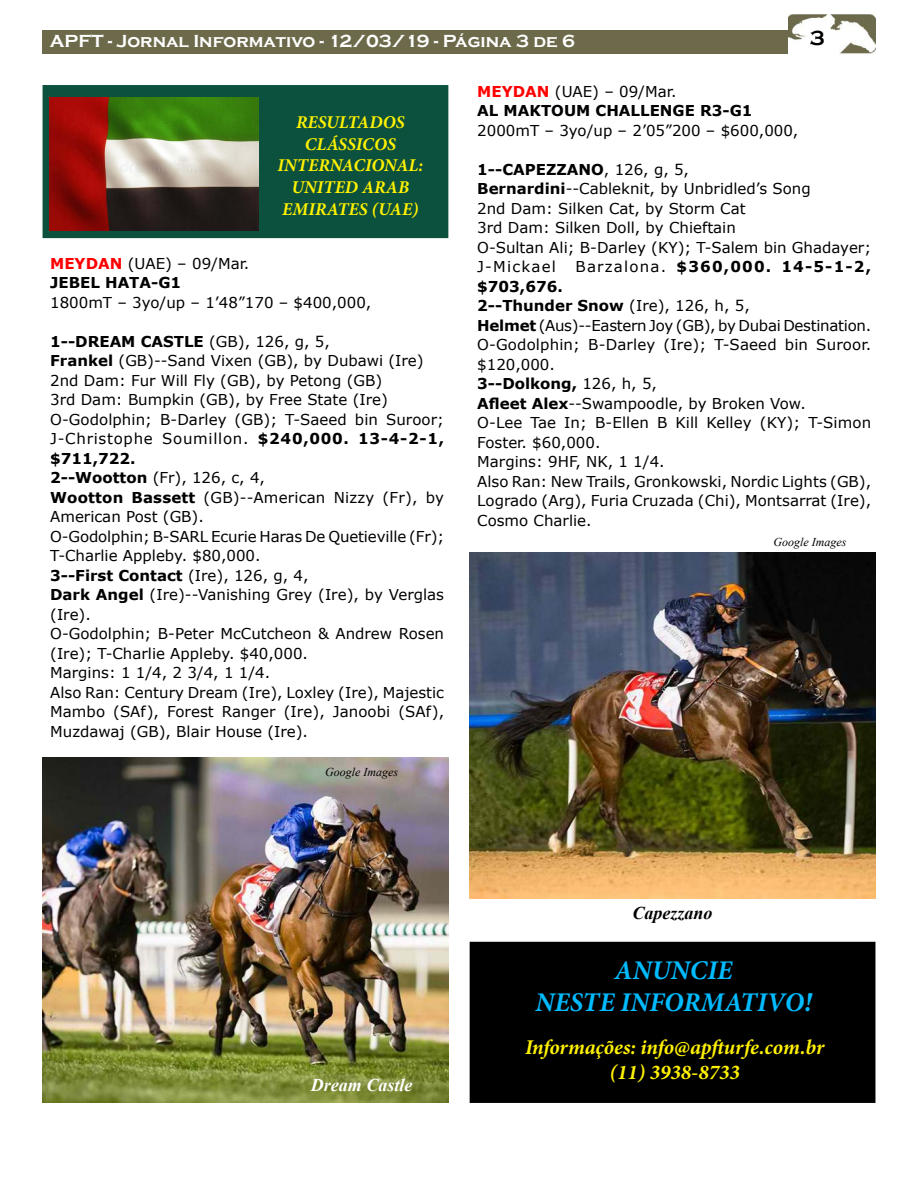
<style>
.page{position:relative;width:918px;height:1188px;background:#fff}
.page>*{position:absolute;margin:0;border:0;box-sizing:border-box;transform-origin:0 0}
.t1{font:italic 700 27px/32.4px "Minion Pro";color:#0bf;text-align:center}
.t2{font:italic 700 21px/25.2px "Minion Pro";letter-spacing:-.005em;color:#fff200;text-align:center}
.t3{font:700 21px "Copperplate Gothic";color:#000}
.t4{font:italic 700 18px/21.6px "Minion Pro";color:#fff200;text-align:center}
.t5{font:700 18px "Copperplate Gothic";color:#fff}
.t6{font:italic 700 18px "Times New Roman";color:#fff}
.t7{font:italic 700 18px "Times New Roman";color:#000}
.t8{font:15px/19.5px "Verdana";color:#000}
.t9{font:700 15px/19.5px "Verdana";color:#000}
.t10{font:italic 12px "Times New Roman";color:#000}
.s1{font-weight:700;color:#f00}
.s2{font-weight:700}
.s3{color:#f00}
.s4{font-weight:400}
</style>
<div class="page">
<div style="left:43px;top:30px;width:746px;height:24px;background:#6c6a4a"></div>
<img style="left:789px;top:15px;width:86px;height:39px">
<div style="left:470px;top:943px;width:405px;height:159px;background:#000"></div>
<div style="left:470px;top:942px;width:405px;height:161px;border:2px solid #000"></div>
<div style="left:43px;top:85px;width:405px;height:153px;background:#0c503e"></div>
<img style="left:50px;top:97px;width:208px;height:134px">
<img style="left:43px;top:757px;width:405px;height:346px">
<img style="left:470px;top:553px;width:405px;height:345px">
<p class="t5" style="left:50px;top:31px;width:527px">APFT - Jornal Informativo - 12/03/19 - Página 3 de 6</p>
<h2 class="t3" style="left:810px;top:26px;width:16px">3</h2>
<p class="t4" style="left:278px;top:111px;width:147px">RESULTADOS<br>CLÁSSICOS<br>INTERNACIONAL:<br>UNITED ARAB<br>EMIRATES (UAE)</p>
<p class="t8" style="left:50px;top:253px;width:201px"><span class="s1">MEYDAN</span> (UAE) – 09/Mar.<br><span class="s2">JEBEL HATA-G1</span></p>
<p class="t8" style="left:50px;top:292px;width:323px">1800mT – 3yo/up – 1’48”170 – $400,000,</p>
<p class="t8" style="left:50px;top:331px;width:395px"><span class="s2">1--DREAM CASTLE</span> (GB), 126, g, 5,<br><span class="s2">Frankel</span> (GB)--Sand Vixen (GB), by Dubawi (Ire)<br>2nd Dam: Fur Will Fly (GB), by Petong (GB)<br>3rd Dam: Bumpkin (GB), by Free State (Ire)<br>O-Godolphin; B-Darley (GB); T-Saeed bin Suroor; J-Christophe Soumillon. <span class="s2">$240,000. 13-4-2-1, $711,722.<br>2--Wootton</span> (Fr), 126, c, 4,<br><span class="s2">Wootton Bassett</span> (GB)--American Nizzy (Fr), by American Post (GB).<br>O-Godolphin; B-SARL Ecurie Haras De Quetieville (Fr); T-Charlie Appleby. $80,000.<br><span class="s2">3--First Contact</span> (Ire), 126, g, 4,<br><span class="s2">Dark Angel</span> (Ire)--Vanishing Grey (Ire), by Verglas (Ire).<br>O-Godolphin; B-Peter McCutcheon &amp; Andrew Rosen (Ire); T-Charlie Appleby. $40,000.<br>Margins: 1 1/4, 2 3/4, 1 1/4.<br>Also Ran: Century Dream (Ire), Loxley (Ire), Majestic Mambo (SAf), Forest Ranger (Ire), Janoobi (SAf), Muzdawaj (GB), Blair House (Ire).</p>
<p class="t10" style="left:325px;top:764px;width:74px">Google Images</p>
<p class="t9" style="left:477px;top:81px;width:277px"><span class="s3">MEYDAN</span> <span class="s4">(UAE) – 09/Mar.<br></span>AL MAKTOUM CHALLENGE R3-G1</p>
<p class="t8" style="left:477px;top:120px;width:323px">2000mT – 3yo/up – 2’05”200 – $600,000,</p>
<p class="t8" style="left:477px;top:159px;width:395px"><span class="s2">1--CAPEZZANO</span>, 126, g, 5,<br><span class="s2">Bernardini</span>--Cableknit, by Unbridled’s Song<br>2nd Dam: Silken Cat, by Storm Cat<br>3rd Dam: Silken Doll, by Chieftain<br>O-Sultan Ali; B-Darley (KY); T-Salem bin Ghadayer; J-Mickael</p>
<p class="t9" style="left:576px;top:257px;width:297px"><span class="s4">Barzalona.</span> $360,000. 14-5-1-2,</p>
<p class="t8" style="left:477px;top:276px;width:395px"><span class="s2">$703,676.<br>2--Thunder Snow</span> (Ire), 126, h, 5,<br><span class="s2">Helmet</span> (Aus)--Eastern Joy (GB), by Dubai Destination.<br>O-Godolphin; B-Darley (Ire); T-Saeed bin Suroor. $120,000.<br><span class="s2">3--Dolkong,</span> 126, h, 5,<br><span class="s2">Afleet Alex</span>--Swampoodle, by Broken Vow.<br>O-Lee Tae In; B-Ellen B Kill Kelley (KY); T-Simon Foster. $60,000.<br>Margins: 9HF, NK, 1 1/4.<br>Also Ran: New Trails, Gronkowski, Nordic Lights (GB), Logrado (Arg), Furia Cruzada (Chi), Montsarrat (Ire), Cosmo Charlie.</p>
<p class="t10" style="left:774px;top:534px;width:74px">Google Images</p>
<p class="t6" style="left:311px;top:1072px;width:103px">Dream Castle</p>
<p class="t7" style="left:633px;top:900px;width:82px">Capezzano</p>
<h1 class="t1" style="left:535px;top:954px;width:278px">ANUNCIE<br>NESTE INFORMATIVO!</h1>
<h2 class="t2" style="left:525px;top:1034px;width:301px">Informações: info@apfturfe.com.br (11) 3938-8733</h2>
</div>
